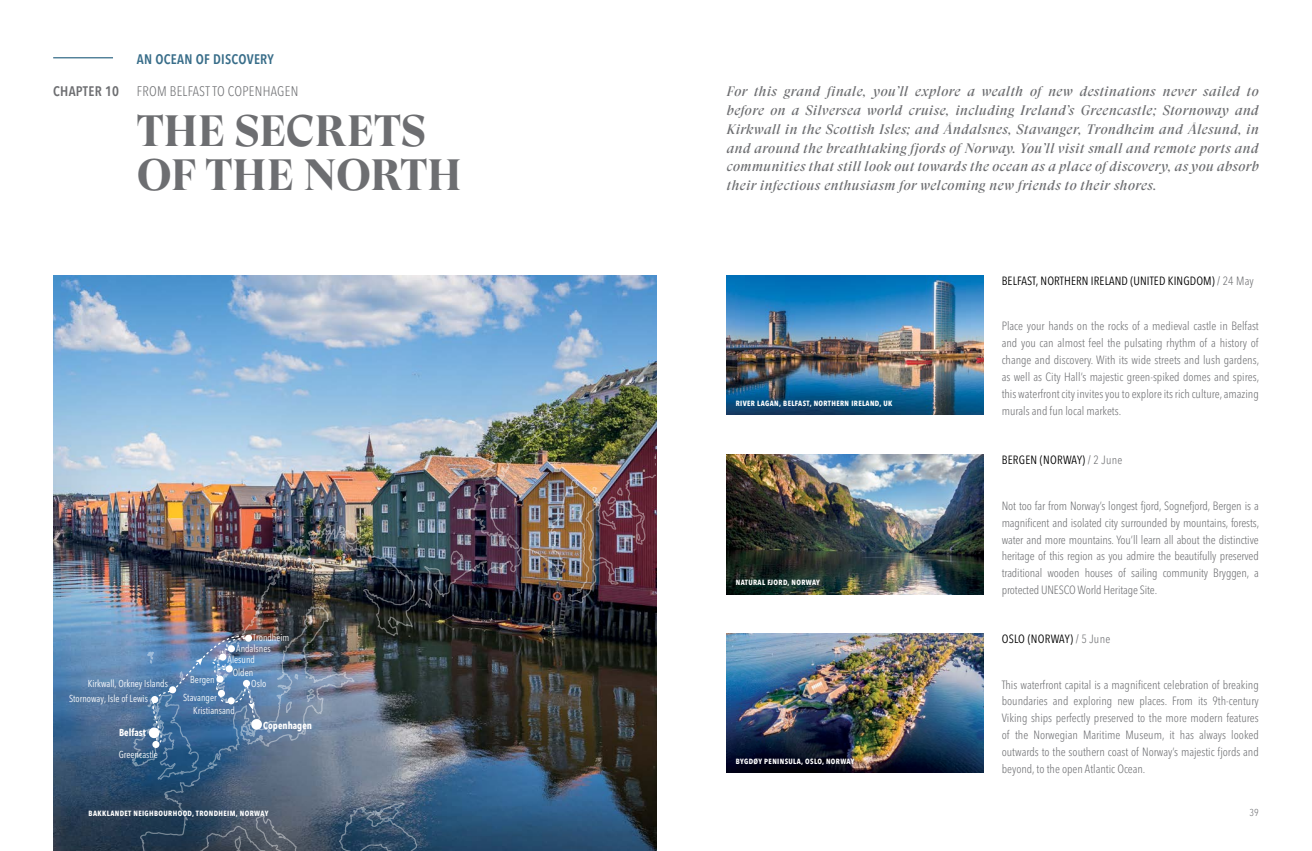
<style>
.page{position:relative;width:1312px;height:851px;background:#fff}
.page>*{position:absolute;margin:0;border:0;box-sizing:border-box;transform-origin:0 0}
.t1{font:700 43.75px/43.8px "GT Super Display";letter-spacing:.005em;color:#6d6e71}
.t2{font:italic 13.75px/18.8px "GT Super Display";letter-spacing:.03em;color:#6d6e71;text-align:justify}
.t3{font:300 condensed 13.75px "Avenir Next LT Pro";letter-spacing:.02em;color:#6d6e71}
.t4{font:600 condensed 13.75px "Avenir Next LT Pro";letter-spacing:.02em;color:#386d89}
.t5{font:600 condensed 13.75px "Avenir Next LT Pro";letter-spacing:.02em;color:#6d6e71}
.t6{font:300 condensed 11.88px/16.9px "Avenir Next LT Pro";color:#6d6e71;text-align:justify}
.t7{font:condensed 11.88px "Avenir Next LT Pro";letter-spacing:.01em;color:#000}
.t8{font:condensed 10px/10.5px "Avenir Next LT Pro";color:#fff;scale:.96 1}
.t9{font:700 condensed 10px "Avenir Next LT Pro";color:#fff;scale:.96 1}
.t10{font:300 condensed 10px "Avenir Next LT Pro";color:#6d6e71}
.t11{font:700 condensed 7.5px "Avenir Next LT Pro";letter-spacing:.05em;color:#fff}
.s1{color:#6d6e71}
.s2{font-weight:300;color:#6d6e71}
</style>
<div class="page">
<img style="left:726px;top:275px;width:257px;height:139px">
<img style="left:726px;top:455px;width:257px;height:139px">
<img style="left:726px;top:634px;width:257px;height:138px">
<img style="left:53px;top:275px;width:603px;height:575px">
<img style="left:80px;top:403px;width:576px;height:447px">
<svg style="left:306px;top:687px;width:10px;height:18px"></svg>
<svg style="left:137px;top:521px;width:9px;height:10px"></svg>
<img style="left:261px;top:520px;width:70px;height:71px">
<svg style="left:635px;top:532px;width:6px;height:10px"></svg>
<img style="left:449px;top:405px;width:131px;height:176px">
<svg style="left:591px;top:486px;width:7px;height:9px"></svg>
<svg style="left:606px;top:486px;width:17px;height:19px"></svg>
<svg style="left:285px;top:700px;width:7px;height:14px"></svg>
<svg style="left:276px;top:832px;width:9px;height:6px"></svg>
<svg style="left:294px;top:672px;width:20px;height:9px"></svg>
<svg style="left:232px;top:834px;width:10px;height:16px"></svg>
<img style="left:53px;top:402px;width:63px;height:274px">
<img style="left:131px;top:627px;width:140px;height:158px">
<hr style="left:53px;top:57px;width:60px;height:1px;background:#386d89">
<p class="t4" style="left:137px;top:50px;width:139px">AN OCEAN OF DISCOVERY</p>
<p class="t5" style="left:53px;top:83px;width:67px">CHAPTER 10</p>
<p class="t3" style="left:137px;top:83px;width:163px">FROM BELFAST TO COPENHAGEN</p>
<h1 class="t1" style="left:137px;top:110px;width:326px">THE SECRETS<br>OF THE NORTH</h1>
<p class="t8" style="left:88px;top:678px;width:85px">Kirkwall, Orkney Islands</p>
<p class="t8" style="left:69px;top:693px;width:84px">Stornoway, Isle of Lewis</p>
<p class="t9" style="left:119px;top:726px;width:29px">Belfast</p>
<p class="t8" style="left:119px;top:748px;width:42px">Greencastle</p>
<p class="t8" style="left:253px;top:632px;width:40px">Trondheim</p>
<p class="t8" style="left:236px;top:643px;width:37px">Åndalsnes</p>
<p class="t8" style="left:251px;top:667px;width:17px;text-indent:-19px">Olden<br>Oslo</p>
<p class="t8" style="left:227px;top:654px;width:30px">Ålesund</p>
<p class="t8" style="left:193px;top:690px;width:45px;line-height:13.6px;text-indent:-10px">Stavanger<br>Kristiansand</p>
<p class="t8" style="left:190px;top:673px;width:27px">Bergen</p>
<p class="t9" style="left:263px;top:718px;width:52px">Copenhagen</p>
<p class="t11" style="left:89px;top:808px;width:181px">BAKKLANDET NEIGHBOURHOOD, TRONDHEIM, NORWAY</p>
<p class="t2" style="left:726px;top:82px;width:533px">For this grand finale, you’ll explore a wealth of new destinations never sailed to before on a Silversea world cruise, including Ireland’s Greencastle; Stornoway and Kirkwall in the Scottish Isles; and Åndalsnes, Stavanger, Trondheim and Ålesund, in and around the breathtaking fjords of Norway. You’ll visit small and remote ports and communities that still look out towards the ocean as a place of discovery, as you absorb their infectious enthusiasm for welcoming new friends to their shores.</p>
<p class="t11" style="left:735px;top:398px;width:158px">RIVER LAGAN, BELFAST, NORTHERN IRELAND, UK</p>
<p class="t11" style="left:735px;top:577px;width:86px">NATURAL FJORD, NORWAY</p>
<p class="t11" style="left:735px;top:756px;width:120px">BYGDØY PENINSULA, OSLO, NORWAY</p>
<p class="t7" style="left:1001px;top:273px;width:253px">BELFAST, NORTHERN IRELAND (UNITED KINGDOM) <span class="s1">/</span> <span class="s2">24 May</span></p>
<p class="t6" style="left:1001px;top:318px;width:259px">Place your hands on the rocks of a medieval castle in Belfast and you can almost feel the pulsating rhythm of a history of change and discovery. With its wide streets and lush gardens, as well as City Hall’s majestic green-spiked domes and spires, this waterfront city invites you to explore its rich culture, amazing murals and fun local markets.</p>
<p class="t7" style="left:1001px;top:452px;width:122px">BERGEN (NORWAY) <span class="s1">/</span> <span class="s2">2 June</span></p>
<p class="t6" style="left:1001px;top:497px;width:259px">Not too far from Norway’s longest fjord, Sognefjord, Bergen is a magnificent and isolated city surrounded by mountains, forests, water and more mountains. You’ll learn all about the distinctive heritage of this region as you admire the beautifully preserved traditional wooden houses of sailing community Bryggen, a protected UNESCO World Heritage Site.</p>
<p class="t7" style="left:1001px;top:631px;width:110px">OSLO (NORWAY) <span class="s1">/</span> <span class="s2">5 June</span></p>
<p class="t6" style="left:1001px;top:675px;width:258px">This waterfront capital is a magnificent celebration of breaking boundaries and exploring new places. From its 9th-century Viking ships perfectly preserved to the more modern features of the Norwegian Maritime Museum, it has always looked outwards to the southern coast of Norway’s majestic fjords and beyond, to the open Atlantic Ocean.</p>
<p class="t10" style="left:1249px;top:806px;width:11px">39</p>
</div>
